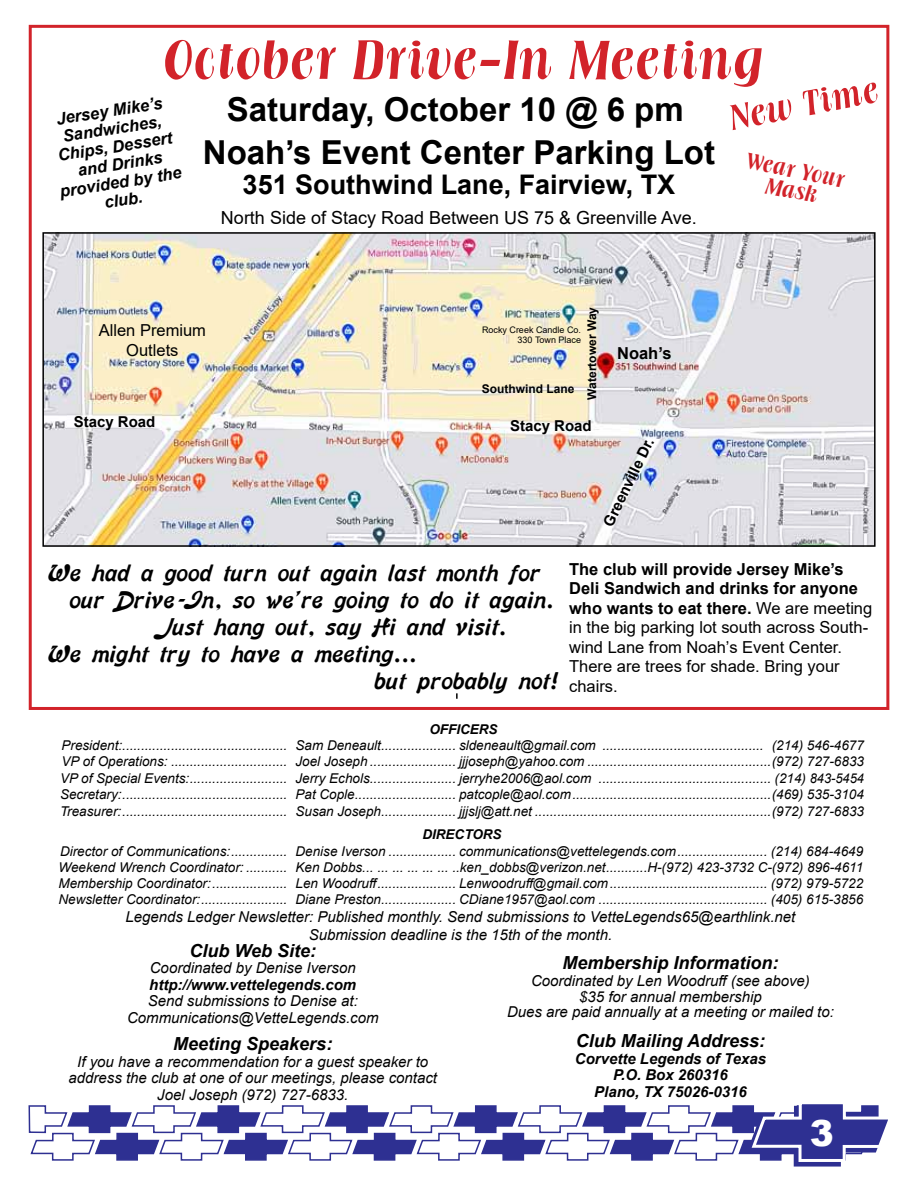
<style>
.page{position:relative;width:918px;height:1188px;background:#fff}
.page>*{position:absolute;margin:0;border:0;box-sizing:border-box;transform-origin:0 0}
.t1{font:46.5px "Broach Thin Normal";letter-spacing:-.04em;color:#d2232a;scale:1.5 1}
.t2{font:900 36px "Arial";color:#fff}
.t3{font:700 33px/43.5px "Arial";color:#000;text-align:center}
.t4{font:30px "Broach Thin Normal";color:#d2232a;scale:1.5 1}
.t5{font:700 27px "Arial";color:#000}
.t6{font:24px "Banner Normal";color:#000}
.t7{font:19.05px/20.2px "Broach Thin Normal";color:#d2232a;text-align:center;scale:1.5 1}
.t8{font:italic 700 18px "Arial";color:#000}
.t9{font:18px "Arial";color:#000}
.t10{font:16.5px/19.5px "Arial";color:#000;text-align:center}
.t11{font:italic 700 16.5px/18px "Arial";color:#000;text-align:center}
.t12{font:700 16.5px "Arial";color:#000}
.t13{font:italic 15px/16.5px "Arial";color:#000;text-align:center}
.t14{font:italic 700 15px/16.5px "Arial";color:#000;text-align:center}
.t15{font:700 15px "Arial";color:#000}
.t16{font:italic 13.5px/16.5px "Arial";color:#000;text-align:justify}
.t17{font:italic 700 13.5px "Arial";color:#000}
.t18{font:700 12px "Arial";color:#000}
.t19{font:9px/10.5px "Arial";color:#000;text-align:right}
.s1{font-weight:700}
</style>
<div class="page">
<svg style="left:28px;top:1104px;width:860px;height:63px"></svg>
<svg style="left:456px;top:693px;width:2px;height:6px"></svg>
<div style="left:29px;top:25px;width:860px;height:685px;border:3px solid #d2232a"></div>
<img style="left:45px;top:235px;width:828px;height:309px">
<div style="left:42px;top:232px;width:834px;height:315px;border:2px solid #000"></div>
<h1 class="t1" style="left:162px;top:29px;width:403px">October Drive-In Meeting</h1>
<h3 class="t3" style="left:203px;top:88px;width:514px">Saturday, October 10 @ 6 pm<br>Noah’s Event Center Parking Lot</h3>
<h3 class="t5" style="left:243px;top:166px;width:434px">351 Southwind Lane, Fairview, TX</h3>
<h3 class="t9" style="left:221px;top:206px;width:477px">North Side of Stacy Road Between US 75 &amp; Greenville Ave.</h3>
<h3 class="t4" style="left:725px;top:99px;width:103px;rotate:-11deg">New Time</h3>
<h3 class="t7" style="left:748px;top:151px;width:69px;rotate:11deg">Wear Your<br>Mask</h3>
<p class="t11" style="left:47px;top:112px;width:124px;rotate:-9deg">Jersey Mike’s<br>Sandwiches,<br>Chips, Dessert and Drinks provided by the club.</p>
<p class="t10" style="left:99px;top:320px;width:109px">Allen Premium<br>Outlets</p>
<p class="t15" style="left:74px;top:411px;width:83px">Stacy Road</p>
<p class="t18" style="left:584px;top:400px;width:94px;rotate:-90deg">Watertower Way</p>
<p class="t19" style="left:482px;top:324px;width:101px">Rocky Creek Candle Co.<br>330 Town Place</p>
<p class="t18" style="left:482px;top:380px;width:94px">Southwind Lane</p>
<p class="t15" style="left:510px;top:415px;width:83px">Stacy Road</p>
<p class="t12" style="left:617px;top:341px;width:56px">Noah’s</p>
<p class="t15" style="left:598px;top:521px;width:98px;rotate:-64deg">Greenville Dr.</p>
<h3 class="t6" style="left:48px;top:558px;width:495px">We had a good turn out again last month for</h3>
<h3 class="t6" style="left:69px;top:585px;width:486px">our Drive-In, so we’re going to do it again.</h3>
<h3 class="t6" style="left:156px;top:612px;width:352px">Just hang out, say Hi and visit.</h3>
<h3 class="t6" style="left:48px;top:639px;width:371px">We might try to have a meeting...</h3>
<h3 class="t6" style="left:374px;top:666px;width:184px">but probably not!</h3>
<p class="t10" style="left:569px;top:559px;width:305px;text-align:left"><span class="s1">The club will provide Jersey Mike’s<br>Deli Sandwich and drinks for anyone who wants to eat there.</span> We are meeting in the big parking lot south across South&shy;wind Lane from Noah’s Event Center.<br>There are trees for shade. Bring your chairs.</p>
<p class="t17" style="left:429px;top:720px;width:70px">OFFICERS</p>
<p class="t16" style="left:60px;top:737px;width:806px">President:............................................ Sam Deneault.................... sldeneault@gmail.com ........................................... (214) 546-4677<br>VP of Operations: ............................... Joel Joseph ....................... jjjoseph@yahoo.com .................................................(972) 727-6833<br>VP of Special Events:.......................... Jerry Echols....................... jerryhe2006@aol.com .............................................. (214) 843-5454<br>Secretary:............................................ Pat Cople........................... patcople@aol.com.....................................................(469) 535-3104<br>Treasurer:............................................ Susan Joseph.................... jjjslj@att.net ...............................................................(972) 727-6833</p>
<p class="t17" style="left:422px;top:826px;width:81px">DIRECTORS</p>
<p class="t16" style="left:59px;top:843px;width:806px">Director of Communications:............... Denise Iverson .................. communications@vettelegends.com........................ (214) 684-4649<br>Weekend Wrench Coordinator: ........... Ken Dobbs... ... ... ... ... ... ..ken_dobbs@verizon.net...........H-(972) 423-3732 C-(972) 896-4611<br>Membership Coordinator:.................... Len Woodruff..................... Lenwoodruff@gmail.com.......................................... (972) 979-5722<br>Newsletter Coordinator:....................... Diane Preston.................... CDiane1957@aol.com ............................................. (405) 615-3856</p>
<p class="t13" style="left:126px;top:908px;width:671px;line-height:18px">Legends Ledger Newsletter: Published monthly. Send submissions to VetteLegends65@earthlink.net<br>Submission deadline is the 15th of the month.</p>
<h3 class="t8" style="left:189px;top:938px;width:128px">Club Web Site:</h3>
<p class="t13" style="left:150px;top:960px;width:207px">Coordinated by Denise Iverson</p>
<p class="t14" style="left:149px;top:977px;width:208px">http://www.vettelegends.com</p>
<p class="t13" style="left:127px;top:993px;width:253px">Send submissions to Denise at:<br>Communications@VetteLegends.com</p>
<h3 class="t8" style="left:173px;top:1032px;width:161px">Meeting Speakers:</h3>
<p class="t13" style="left:69px;top:1053px;width:370px">If you have a recommendation for a guest speaker to address the club at one of our meetings, please contact<br>Joel Joseph (972) 727-6833.</p>
<h3 class="t8" style="left:562px;top:951px;width:218px">Membership Information:</h3>
<p class="t13" style="left:531px;top:973px;width:280px">Coordinated by Len Woodruff (see above) $35 for annual membership</p>
<p class="t13" style="left:507px;top:1004px;width:328px">Dues are paid annually at a meeting or mailed to:</p>
<h3 class="t8" style="left:576px;top:1029px;width:191px">Club Mailing Address:</h3>
<p class="t14" style="left:575px;top:1051px;width:193px">Corvette Legends of Texas<br>P.O. Box 260316<br>Plano, TX 75026-0316</p>
<h2 class="t2" style="left:810px;top:1107px;width:26px">3</h2>
</div>
